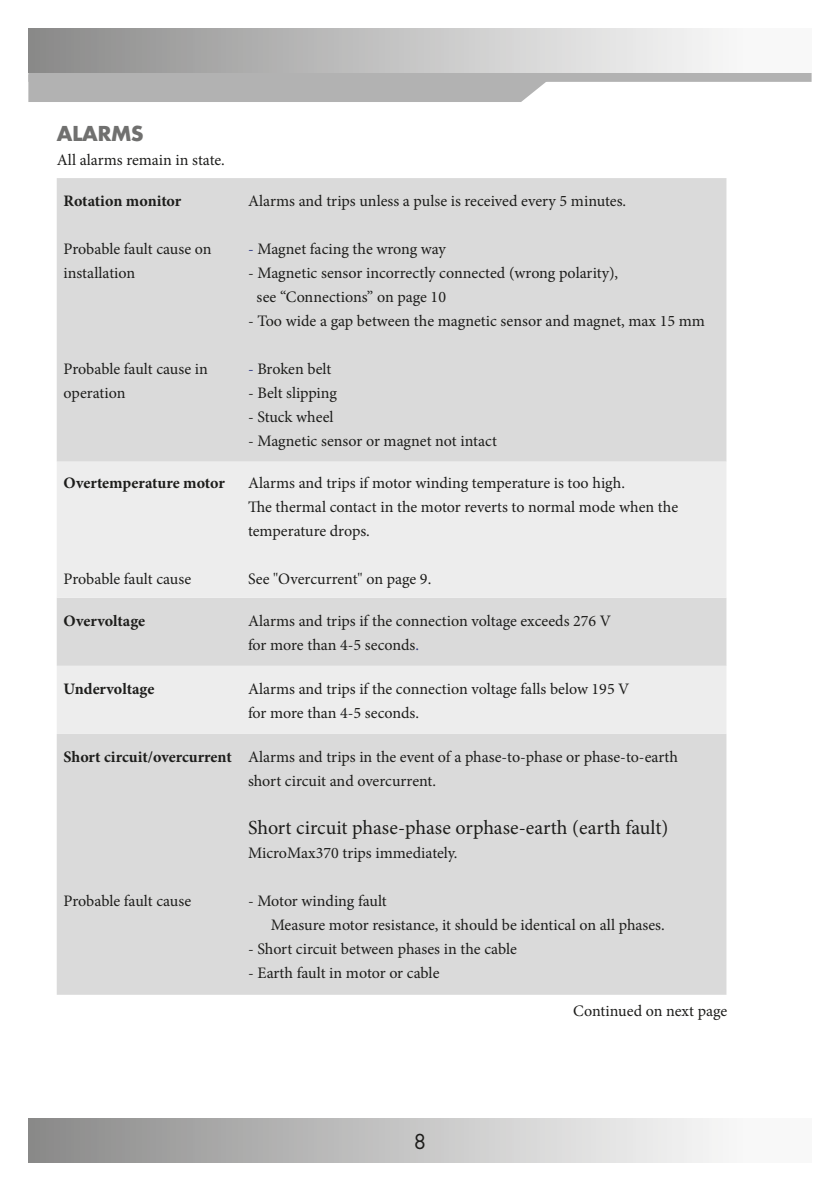
<style>
.page{position:relative;width:840px;height:1191px;background:#fff}
.page>*{position:absolute;margin:0;border:0;box-sizing:border-box;transform-origin:0 0}
.t1{font:20px "Minion Pro";letter-spacing:-.005em;color:#1d1d1b}
.t2{font:700 20px "Futura";color:#70706f}
.t3{font:20px "Futura Std";color:#1d1d1b}
.t4{font:16px/24px "Minion Pro";color:#1d1d1b}
.t5{font:700 16px "Minion Pro";letter-spacing:-.005em;color:#1d1d1b}
.s1{color:#283583}
</style>
<div class="page">
<div style="left:28px;top:1118px;width:783px;height:44px;background:linear-gradient(to right,#8b8b8b,#fff)"></div>
<div style="left:28px;top:63px;width:783px;height:19px;background:linear-gradient(to right,#b2b2b2,#b2b2b2)"></div>
<div style="left:28px;top:28px;width:783px;height:44px;background:linear-gradient(to right,#8b8b8b,#fff)"></div>
<div style="left:28px;top:75px;width:527px;height:27px;background:#b2b2b2"></div>
<div style="left:57px;top:178px;width:669px;height:816px;background:#dadada"></div>
<svg style="left:57px;top:462px;width:669px;height:272px;background:#e8e8e8"></svg>
<p class="t2" style="left:57px;top:120px;width:88px">ALARMS</p>
<p class="t4" style="left:57px;top:148px;width:169px">All alarms remain in state.</p>
<p class="t5" style="left:63px;top:189px;width:119px">Rotation monitor</p>
<p class="t4" style="left:63px;top:237px;width:149px">Probable fault cause on installation</p>
<p class="t4" style="left:63px;top:357px;width:146px">Probable fault cause in operation</p>
<p class="t5" style="left:63px;top:471px;width:163px">Overtemperature motor</p>
<p class="t4" style="left:63px;top:566px;width:129px">Probable fault cause</p>
<p class="t4" style="left:248px;top:189px;width:379px">Alarms and trips unless a pulse is received every 5 minutes.</p>
<p class="t4" style="left:248px;top:237px;width:199px"><span class="s1">-</span> Magnet facing the wrong way</p>
<p class="t4" style="left:256px;top:261px;width:363px;text-indent:-9px">- Magnetic sensor incorrectly connected (wrong polarity), see “Connections” on page 10</p>
<p class="t4" style="left:248px;top:309px;width:458px">- Too wide a gap between the magnetic sensor and magnet, max 15 mm</p>
<p class="t4" style="left:248px;top:357px;width:85px"><span class="s1">-</span> Broken belt</p>
<p class="t4" style="left:248px;top:381px;width:90px">- Belt slipping</p>
<p class="t4" style="left:248px;top:405px;width:87px">- Stuck wheel</p>
<p class="t4" style="left:248px;top:429px;width:250px">- Magnetic sensor or magnet not intact</p>
<p class="t4" style="left:248px;top:470px;width:431px">Alarms and trips if motor winding temperature is too high.<br>The thermal contact in the motor reverts to normal mode when the temperature drops.</p>
<p class="t4" style="left:248px;top:566px;width:185px">See "Overcurrent" on page 9.</p>
<p class="t5" style="left:63px;top:609px;width:83px">Overvoltage</p>
<p class="t4" style="left:248px;top:608px;width:364px">Alarms and trips if the connection voltage exceeds 276 V for more than 4-5 seconds<span class="s1">.</span></p>
<p class="t5" style="left:63px;top:677px;width:92px">Undervoltage</p>
<p class="t4" style="left:248px;top:676px;width:383px">Alarms and trips if the connection voltage falls below 195 V for more than 4-5 seconds.</p>
<p class="t5" style="left:63px;top:745px;width:170px">Short circuit/overcurrent</p>
<p class="t4" style="left:248px;top:745px;width:431px">Alarms and trips in the event of a phase-to-phase or phase-to-earth short circuit and overcurrent.</p>
<p class="t1" style="left:248px;top:814px;width:421px">Short circuit phase-phase orphase-earth (earth fault)</p>
<p class="t4" style="left:248px;top:841px;width:211px">MicroMax370 trips immediately.</p>
<p class="t4" style="left:270px;top:889px;width:395px;text-indent:-23px">- Motor winding fault<br>Measure motor resistance, it should be identical on all phases.</p>
<p class="t4" style="left:248px;top:937px;width:270px">- Short circuit between phases in the cable</p>
<p class="t4" style="left:248px;top:961px;width:193px">- Earth fault in motor or cable</p>
<p class="t4" style="left:63px;top:889px;width:129px">Probable fault cause</p>
<p class="t3" style="left:413px;top:1128px;width:14px">8</p>
<p class="t4" style="left:573px;top:999px;width:155px">Continued on next page</p>
</div>
